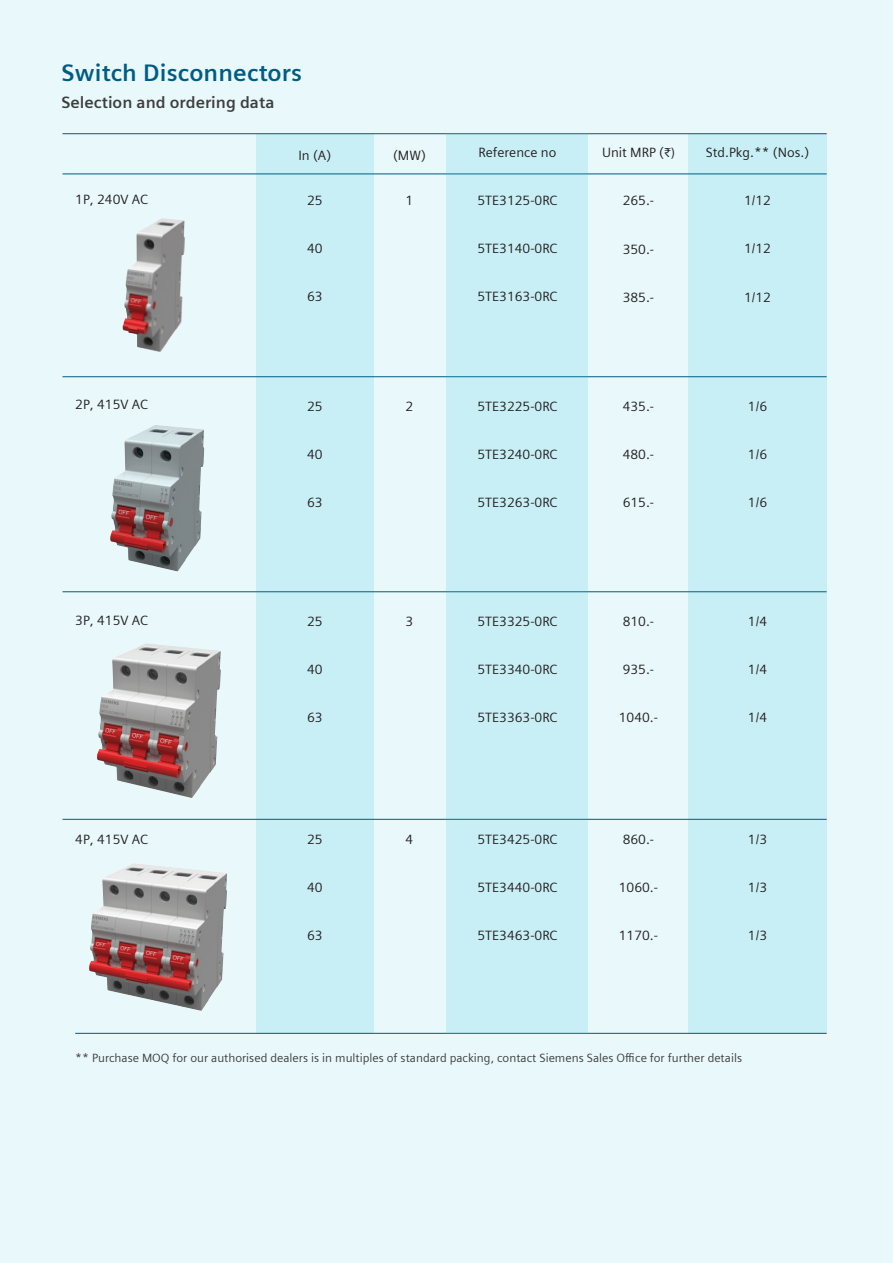
<style>
.page{position:relative;width:893px;height:1263px;background:#e8f8fb}
.page>*{position:absolute;margin:0;border:0;box-sizing:border-box;transform-origin:0 0}
.t1{font:700 24px "Siemens Sans";letter-spacing:.005em;color:#015c83}
.t2{font:700 16.5px "Siemens Sans";color:#3e3e3f}
.t3{font:13.5px "Siemens Sans";color:#231f20}
.t4{font:12px "Siemens Sans";color:#3e3e3f}
.s1{font-family:"Myriad Pro"}
</style>
<div class="page">
<div style="left:688px;top:134px;width:139px;height:40px;background:#c9eff6"></div>
<div style="left:256px;top:134px;width:118px;height:40px;background:#c9eff6"></div>
<div style="left:688px;top:174px;width:139px;height:859px;background:#c9eff6"></div>
<div style="left:256px;top:174px;width:118px;height:859px;background:#c9eff6"></div>
<hr style="left:62px;top:133px;width:765px;height:1px;background:#015c83">
<hr style="left:62px;top:174px;width:765px;height:1px;background:#015c83">
<hr style="left:62px;top:376px;width:765px;height:1px;background:#015c83">
<hr style="left:62px;top:591px;width:765px;height:1px;background:#015c83">
<hr style="left:62px;top:819px;width:765px;height:1px;background:#015c83">
<hr style="left:75px;top:1033px;width:752px;height:1px;background:#015c83">
<div style="left:446px;top:134px;width:142px;height:40px;background:#c9eff6"></div>
<div style="left:446px;top:174px;width:142px;height:859px;background:#c9eff6"></div>
<img style="left:104px;top:863px;width:30px;height:14px">
<img style="left:119px;top:643px;width:27px;height:13px">
<img style="left:126px;top:425px;width:29px;height:14px">
<svg style="left:152px;top:218px;width:10px;height:6px"></svg>
<h1 class="t1" style="left:62px;top:54px;width:242px">Switch Disconnectors</h1>
<p class="t2" style="left:62px;top:90px;width:214px">Selection and ordering data</p>
<p class="t3" style="left:298px;top:145px;width:34px">In (A)</p>
<p class="t3" style="left:393px;top:145px;width:34px">(MW)</p>
<p class="t3" style="left:706px;top:143px;width:105px">Std.Pkg.** (Nos.)</p>
<p class="t3" style="left:75px;top:189px;width:74px">1P, 240V AC</p>
<p class="t3" style="left:307px;top:191px;width:17px">25</p>
<p class="t3" style="left:406px;top:191px;width:9px">1</p>
<p class="t3" style="left:307px;top:239px;width:17px">40</p>
<p class="t3" style="left:307px;top:287px;width:17px">63</p>
<p class="t3" style="left:478px;top:143px;width:79px">Reference no</p>
<p class="t3" style="left:602px;top:143px;width:74px">Unit MRP (<span class="s1">₹)</span></p>
<p class="t3" style="left:477px;top:191px;width:82px">5TE3125-0RC</p>
<p class="t3" style="left:477px;top:239px;width:82px">5TE3140-0RC</p>
<p class="t3" style="left:477px;top:287px;width:82px">5TE3163-0RC</p>
<p class="t3" style="left:744px;top:191px;width:28px">1/12</p>
<p class="t3" style="left:744px;top:239px;width:28px">1/12</p>
<p class="t3" style="left:744px;top:287px;width:28px">1/12</p>
<p class="t3" style="left:623px;top:191px;width:33px">265.-</p>
<p class="t3" style="left:623px;top:239px;width:33px">350.-</p>
<p class="t3" style="left:623px;top:287px;width:33px">385.-</p>
<p class="t3" style="left:75px;top:395px;width:74px">2P, 415V AC</p>
<p class="t3" style="left:307px;top:396px;width:17px">25</p>
<p class="t3" style="left:307px;top:444px;width:17px">40</p>
<p class="t3" style="left:307px;top:492px;width:17px">63</p>
<p class="t3" style="left:75px;top:610px;width:74px">3P, 415V AC</p>
<p class="t3" style="left:307px;top:611px;width:17px">25</p>
<p class="t3" style="left:307px;top:659px;width:17px">40</p>
<p class="t3" style="left:307px;top:707px;width:17px">63</p>
<p class="t3" style="left:75px;top:829px;width:74px">4P, 415V AC</p>
<p class="t3" style="left:307px;top:829px;width:17px">25</p>
<p class="t3" style="left:307px;top:877px;width:17px">40</p>
<p class="t3" style="left:307px;top:925px;width:17px">63</p>
<p class="t3" style="left:406px;top:396px;width:9px">2</p>
<p class="t3" style="left:477px;top:396px;width:82px">5TE3225-0RC</p>
<p class="t3" style="left:477px;top:444px;width:82px">5TE3240-0RC</p>
<p class="t3" style="left:477px;top:492px;width:82px">5TE3263-0RC</p>
<p class="t3" style="left:623px;top:396px;width:33px">435.-</p>
<p class="t3" style="left:623px;top:444px;width:33px">480.-</p>
<p class="t3" style="left:623px;top:492px;width:33px">615.-</p>
<p class="t3" style="left:406px;top:611px;width:9px">3</p>
<p class="t3" style="left:477px;top:611px;width:82px">5TE3325-0RC</p>
<p class="t3" style="left:477px;top:659px;width:82px">5TE3340-0RC</p>
<p class="t3" style="left:477px;top:707px;width:82px">5TE3363-0RC</p>
<p class="t3" style="left:623px;top:611px;width:33px">810.-</p>
<p class="t3" style="left:623px;top:659px;width:33px">935.-</p>
<p class="t3" style="left:619px;top:707px;width:41px">1040.-</p>
<p class="t3" style="left:406px;top:829px;width:9px">4</p>
<p class="t3" style="left:477px;top:829px;width:82px">5TE3425-0RC</p>
<p class="t3" style="left:477px;top:877px;width:82px">5TE3440-0RC</p>
<p class="t3" style="left:477px;top:925px;width:82px">5TE3463-0RC</p>
<p class="t3" style="left:623px;top:829px;width:33px">860.-</p>
<p class="t3" style="left:619px;top:877px;width:41px">1060.-</p>
<p class="t3" style="left:619px;top:925px;width:41px">1170.-</p>
<p class="t3" style="left:748px;top:396px;width:21px">1/6</p>
<p class="t3" style="left:748px;top:444px;width:21px">1/6</p>
<p class="t3" style="left:748px;top:492px;width:21px">1/6</p>
<p class="t3" style="left:748px;top:611px;width:21px">1/4</p>
<p class="t3" style="left:748px;top:659px;width:21px">1/4</p>
<p class="t3" style="left:748px;top:707px;width:21px">1/4</p>
<p class="t3" style="left:748px;top:829px;width:21px">1/3</p>
<p class="t3" style="left:748px;top:877px;width:21px">1/3</p>
<p class="t3" style="left:748px;top:925px;width:21px">1/3</p>
<p class="t4" style="left:75px;top:1048px;width:668px">** Purchase MOQ for our authorised dealers is in multiples of standard packing, contact Siemens Sales Office for further details</p>
</div>
